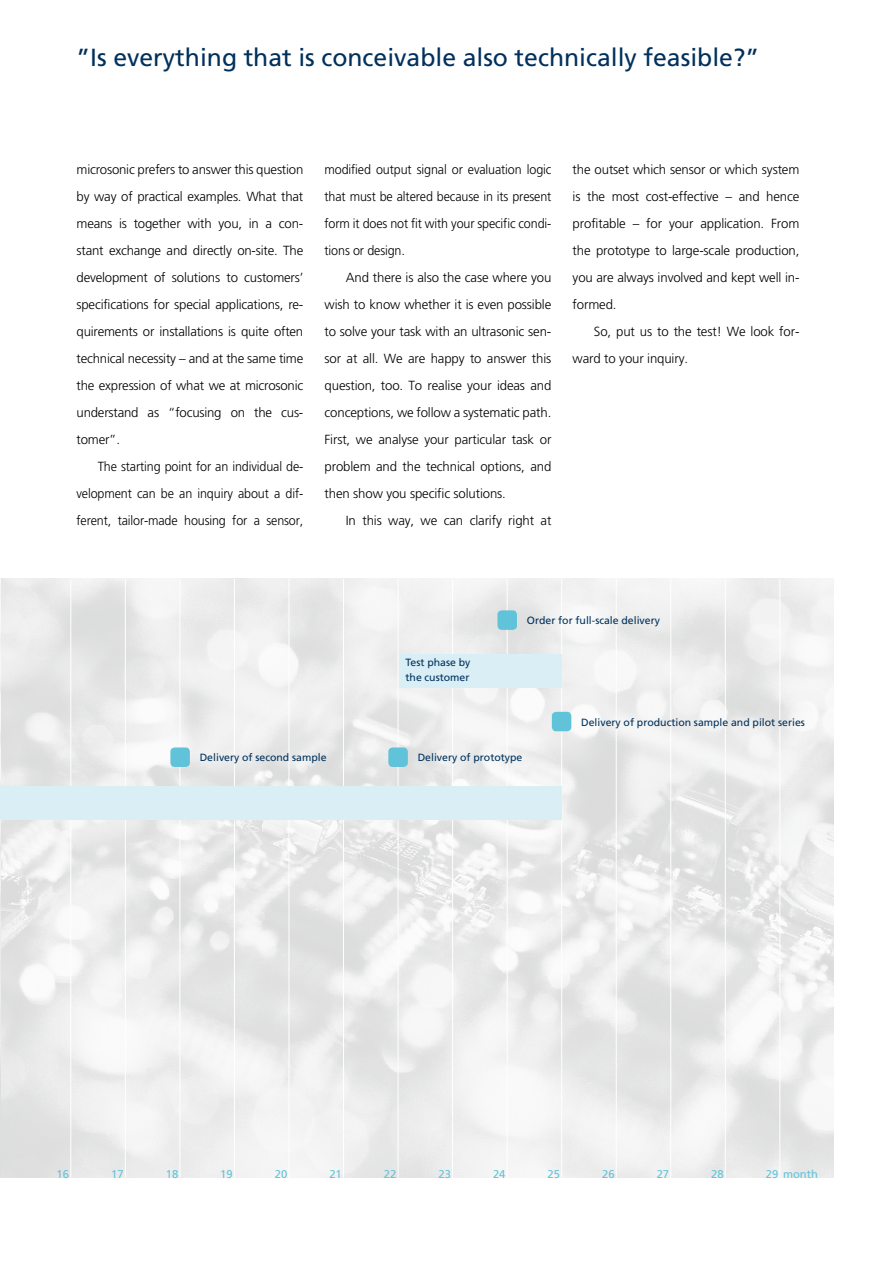
<style>
.page{position:relative;width:893px;height:1263px;background:#fff}
.page>*{position:absolute;margin:0;border:0;box-sizing:border-box;transform-origin:0 0}
.t1{font:24.75px "Frutiger LT";color:#00315c}
.t2{font:300 13.2px/27px "Frutiger LT";letter-spacing:-.01em;color:#000;text-align:justify}
.t3{font:300 13.2px/27px "Frutiger LT";letter-spacing:-.01em;color:#000;text-align:justify;scale:.95 1}
.t4{font:11.25px "Frutiger LT";color:#60c3d9}
.t5{font:10.5px/15px "Frutiger LT";color:#00315c}
</style>
<div class="page">
<img style="left:0;top:579px;width:833px;height:599px">
<hr style="left:70px;top:579px;width:1px;height:599px;background:#fff">
<hr style="left:125px;top:579px;width:1px;height:599px;background:#fff">
<hr style="left:180px;top:579px;width:1px;height:599px;background:#fff">
<hr style="left:234px;top:579px;width:1px;height:599px;background:#fff">
<hr style="left:289px;top:579px;width:1px;height:599px;background:#fff">
<hr style="left:343px;top:579px;width:1px;height:599px;background:#fff">
<hr style="left:398px;top:579px;width:1px;height:599px;background:#fff">
<hr style="left:452px;top:579px;width:1px;height:599px;background:#fff">
<hr style="left:507px;top:579px;width:1px;height:599px;background:#fff">
<hr style="left:561px;top:579px;width:1px;height:599px;background:#fff">
<hr style="left:616px;top:579px;width:1px;height:599px;background:#fff">
<hr style="left:670px;top:579px;width:1px;height:599px;background:#fff">
<hr style="left:725px;top:579px;width:1px;height:599px;background:#fff">
<hr style="left:779px;top:579px;width:1px;height:599px;background:#fff">
<div style="left:0;top:786px;width:562px;height:33px;background:#d9eef5"></div>
<div style="left:399px;top:654px;width:163px;height:34px;background:#d9eef5"></div>
<div style="left:388px;top:747px;width:20px;height:20px;background:#60c3d9;border-radius:4px"></div>
<div style="left:552px;top:712px;width:19px;height:19px;background:#60c3d9;border-radius:4px"></div>
<div style="left:497px;top:610px;width:20px;height:20px;background:#60c3d9;border-radius:4px"></div>
<div style="left:170px;top:747px;width:20px;height:20px;background:#60c3d9;border-radius:4px"></div>
<h1 class="t1" style="left:77px;top:43px;width:684px">”Is everything that is conceivable also technically feasible?”</h1>
<p class="t2" style="left:77px;top:156px;width:228px">microsonic prefers to answer this question by way of practical examples. What that means is together with you, in a con&shy;stant exchange and directly on-site. The development of solutions to customers’ specifications for special applications, re&shy;quirements or installations is quite often technical necessity – and at the same time the expression of what we at microsonic understand as “focusing on the cus&shy;tomer”.</p>
<p class="t3" style="left:77px;top:453px;width:240px;text-indent:21px">The starting point for an individual de&shy;velopment can be an inquiry about a dif&shy;ferent, tailor-made housing for a sensor,</p>
<p class="t3" style="left:325px;top:156px;width:240px">modified output signal or evaluation logic that must be altered because in its present form it does not fit with your specific condi&shy;tions or design.</p>
<p class="t2" style="left:325px;top:264px;width:228px;text-indent:21px">And there is also the case where you wish to know whether it is even possible to solve your task with an ultrasonic sen&shy;sor at all. We are happy to answer this question, too. To realise your ideas and conceptions, we follow a systematic path.<br>First, we analyse your particular task or problem and the technical options, and then show you specific solutions.</p>
<p class="t2" style="left:346px;top:507px;width:207px">In this way, we can clarify right at</p>
<p class="t2" style="left:573px;top:156px;width:228px">the outset which sensor or which system is the most cost-effective – and hence profitable – for your application. From the prototype to large-scale production, you are always involved and kept well in&shy;formed.</p>
<p class="t2" style="left:573px;top:318px;width:228px;text-indent:21px">So, put us to the test! We look for&shy;ward to your inquiry.</p>
<p class="t5" style="left:405px;top:655px;width:66px">Test phase by the customer</p>
<p class="t5" style="left:527px;top:613px;width:135px">Order for full-scale delivery</p>
<p class="t5" style="left:581px;top:715px;width:225px">Delivery of production sample and pilot series</p>
<p class="t5" style="left:200px;top:750px;width:128px">Delivery of second sample</p>
<p class="t5" style="left:418px;top:750px;width:106px">Delivery of prototype</p>
<p class="t4" style="left:57px;top:1167px;width:14px">16</p>
<p class="t4" style="left:111px;top:1167px;width:14px">17</p>
<p class="t4" style="left:166px;top:1167px;width:14px">18</p>
<p class="t4" style="left:220px;top:1167px;width:14px">19</p>
<p class="t4" style="left:275px;top:1167px;width:14px">20</p>
<p class="t4" style="left:329px;top:1167px;width:14px">21</p>
<p class="t4" style="left:384px;top:1167px;width:14px">22</p>
<p class="t4" style="left:438px;top:1167px;width:14px">23</p>
<p class="t4" style="left:493px;top:1167px;width:14px">24</p>
<p class="t4" style="left:548px;top:1167px;width:14px">25</p>
<p class="t4" style="left:602px;top:1167px;width:14px">26</p>
<p class="t4" style="left:657px;top:1167px;width:14px">27</p>
<p class="t4" style="left:711px;top:1167px;width:14px">28</p>
<p class="t4" style="left:766px;top:1167px;width:54px">29 month</p>
</div>
